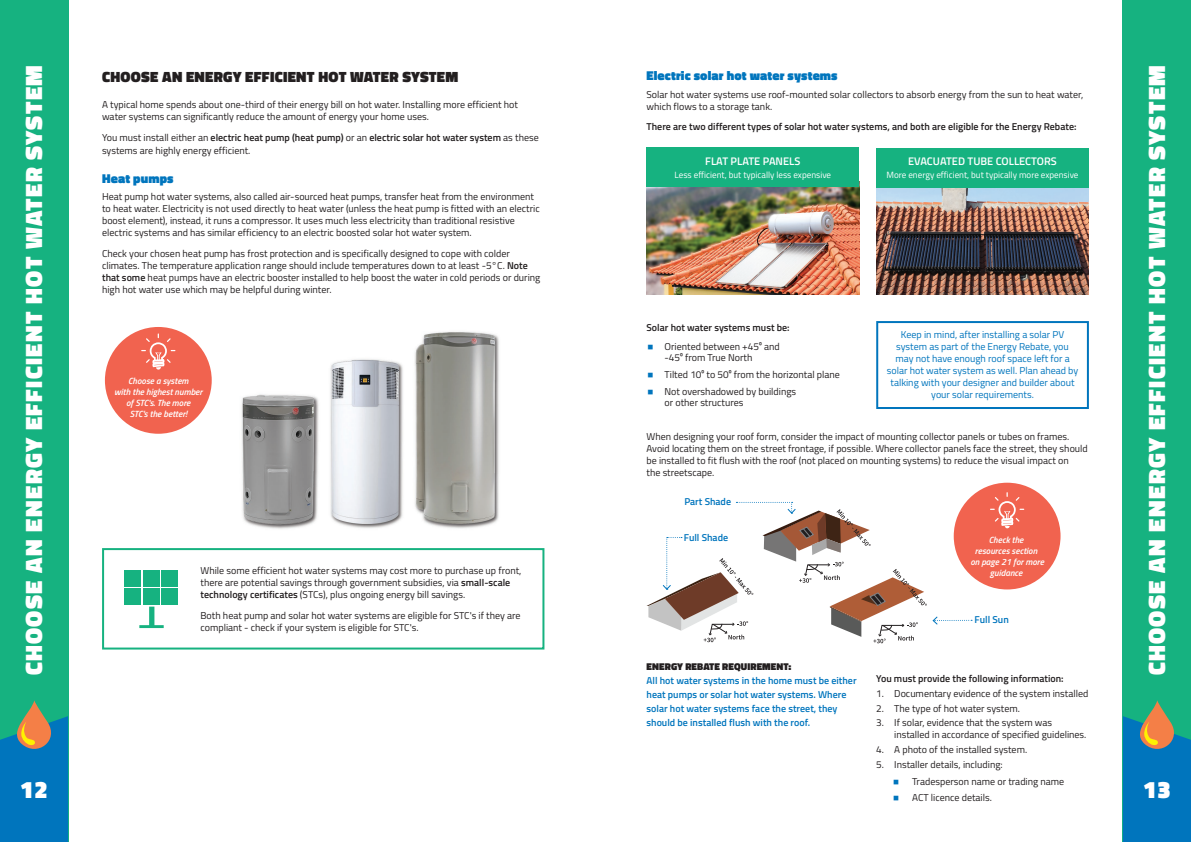
<style>
.page{position:relative;width:1191px;height:842px;background:#fff}
.page>*{position:absolute;margin:0;border:0;box-sizing:border-box;transform-origin:0 0}
.t1{font:900 24px "Titillium Web";letter-spacing:.06em;color:#fff}
.t2{font:900 15px "Titillium Web";letter-spacing:.02em;color:#231f20}
.t3{font:900 13px "Titillium Web";letter-spacing:.01em;color:#0075bd}
.t4{font:600 11px "Titillium Web";color:#fff}
.t5{font:10px/12px "Titillium Web";color:#231f20}
.t6{font:10px/12px "Titillium Web";color:#0075bd;text-align:center}
.t7{font:600 10px/14px "Titillium Web";color:#0075bd}
.t8{font:600 10px "Titillium Web";color:#231f20}
.t9{font:900 10px "Titillium Web";letter-spacing:.01em;color:#231f20}
.t10{font:italic 600 9px/11px "Titillium Web";color:#fff;text-align:center}
.t11{font:9px "Titillium Web";color:#fff}
.s1{font-weight:600}
</style>
<div class="page">
<div style="left:1123px;top:0;width:68px;height:842px;background:#16b280"></div>
<div style="left:0;top:0;width:68px;height:842px;background:#16b280"></div>
<div style="left:876px;top:321px;width:213px;height:88px;border:2px solid #0075bd"></div>
<img style="left:646px;top:187px;width:213px;height:107px">
<div style="left:646px;top:148px;width:213px;height:39px;background:#16b280"></div>
<img style="left:876px;top:187px;width:213px;height:107px">
<div style="left:876px;top:148px;width:213px;height:39px;background:#16b280"></div>
<div style="left:953px;top:483px;width:107px;height:106px;background:#f1634f;border-radius:50%"></div>
<svg style="left:990px;top:492px;width:34px;height:36px"></svg>
<svg style="left:646px;top:502px;width:326px;height:141px"></svg>
<svg style="left:1123px;top:700px;width:68px;height:142px;background:#1d80a6"></svg>
<svg style="left:0;top:700px;width:68px;height:142px;background:#1d80a6"></svg>
<div style="left:102px;top:548px;width:442px;height:101px;border:2px solid #16b280"></div>
<div style="left:124px;top:570px;width:17px;height:16px;background:#16b280"></div>
<div style="left:142px;top:570px;width:17px;height:16px;background:#16b280"></div>
<div style="left:161px;top:570px;width:17px;height:16px;background:#16b280"></div>
<div style="left:124px;top:588px;width:17px;height:17px;background:#16b280"></div>
<div style="left:142px;top:588px;width:17px;height:17px;background:#16b280"></div>
<div style="left:161px;top:588px;width:17px;height:17px;background:#16b280"></div>
<svg style="left:139px;top:607px;width:25px;height:21px"></svg>
<img style="left:241px;top:331px;width:258px;height:198px">
<div style="left:105px;top:327px;width:107px;height:107px;background:#f1634f;border-radius:50%"></div>
<svg style="left:141px;top:333px;width:34px;height:37px"></svg>
<h1 class="t1" style="left:16px;top:675px;width:612px;rotate:-90deg">CHOOSE AN ENERGY EFFICIENT HOT WATER SYSTEM</h1>
<h1 class="t1" style="left:1139px;top:675px;width:612px;rotate:-90deg">CHOOSE AN ENERGY EFFICIENT HOT WATER SYSTEM</h1>
<h3 class="t3" style="left:646px;top:66px;width:193px">Electric solar hot water systems</h3>
<p class="t5" style="left:646px;top:88px;width:438px">Solar hot water systems use roof-mounted solar collectors to absorb energy from the sun to heat water, which flows to a storage tank.</p>
<p class="t8" style="left:646px;top:119px;width:431px">There are two different types of solar hot water systems, and both are eligible for the Energy Rebate:</p>
<h2 class="t2" style="left:102px;top:65px;width:358px">CHOOSE AN ENERGY EFFICIENT HOT WATER SYSTEM</h2>
<p class="t5" style="left:102px;top:98px;width:417px">A typical home spends about one-third of their energy bill on hot water. Installing more efficient hot water systems can significantly reduce the amount of energy your home uses.</p>
<p class="t5" style="left:102px;top:131px;width:438px;line-height:13px">You must install either an <span class="s1">electric heat pump (heat pump)</span> or an <span class="s1">electric solar hot water system</span> as these systems are highly energy efficient.</p>
<h3 class="t3" style="left:102px;top:168px;width:73px">Heat pumps</h3>
<p class="t5" style="left:102px;top:190px;width:439px">Heat pump hot water systems, also called air-sourced heat pumps, transfer heat from the environment to heat water. Electricity is not used directly to heat water (unless the heat pump is fitted with an electric boost element), instead, it runs a compressor. It uses much less electricity than traditional resistive electric systems and has similar efficiency to an electric boosted solar hot water system.</p>
<p class="t5" style="left:102px;top:247px;width:440px">Check your chosen heat pump has frost protection and is specifically designed to cope with colder climates. The temperature application range should include temperatures down to at least -5°C. <span class="s1">Note that some</span> heat pumps have an electric booster installed to help boost the water in cold periods or during high hot water use which may be helpful during winter.</p>
<p class="t4" style="left:705px;top:153px;width:97px">FLAT PLATE PANELS</p>
<p class="t11" style="left:674px;top:168px;width:158px">Less efficient, but typically less expensive</p>
<p class="t4" style="left:908px;top:153px;width:150px">EVACUATED TUBE COLLECTORS</p>
<p class="t11" style="left:886px;top:168px;width:193px">More energy efficient, but typically more expensive</p>
<p class="t8" style="left:646px;top:320px;width:145px">Solar hot water systems must be:</p>
<p class="t5" style="left:664px;top:341px;width:117px;line-height:11px">Oriented between +45⁰ and -45⁰ from True North</p>
<p class="t5" style="left:664px;top:366px;width:177px;line-height:16.7px">Tilted 10⁰ to 50⁰ from the horizontal plane<br>Not overshadowed by buildings</p>
<p class="t5" style="left:664px;top:396px;width:80px">or other structures</p>
<p class="t5" style="left:646px;top:430px;width:443px">When designing your roof form, consider the impact of mounting collector panels or tubes on frames.<br>Avoid locating them on the street frontage, if possible. Where collector panels face the street, they should be installed to fit flush with the roof (not placed on mounting systems) to reduce the visual impact on<br>the streetscape.</p>
<p class="t6" style="left:887px;top:328px;width:193px">Keep in mind, after installing a solar PV system as part of the Energy Rebate, you may not have enough roof space left for a solar hot water system as well. Plan ahead by talking with your designer and builder about your solar requirements.</p>
<p class="t10" style="left:114px;top:375px;width:90px">Choose a system<br>with the highest number of STC's. The more<br>STC's the better!</p>
<p class="t7" style="left:684px;top:494px;width:48px">Part Shade</p>
<p class="t7" style="left:684px;top:530px;width:46px">Full Shade</p>
<p class="t10" style="left:970px;top:533px;width:75px">Check the<br>resources section on page 21 for more guidance</p>
<p class="t5" style="left:200px;top:564px;width:322px">While some efficient hot water systems may cost more to purchase up front, there are potential savings through government subsidies, via <span class="s1">small-scale technology certificates</span> (STCs), plus ongoing energy bill savings.</p>
<p class="t5" style="left:200px;top:608px;width:322px">Both heat pump and solar hot water systems are eligible for STC's if they are compliant - check if your system is eligible for STC's.</p>
<p class="t7" style="left:974px;top:612px;width:36px">Full Sun</p>
<p class="t9" style="left:646px;top:659px;width:146px">ENERGY REBATE REQUIREMENT:</p>
<p class="t7" style="left:646px;top:673px;width:212px">All hot water systems in the home must be either heat pumps or solar hot water systems. Where solar hot water systems face the street, they should be installed flush with the roof.</p>
<p class="t8" style="left:876px;top:671px;width:189px">You must provide the following information:</p>
<p class="t5" style="left:876px;top:687px;width:214px">1. Documentary evidence of the system installed</p>
<p class="t5" style="left:876px;top:701px;width:145px">2. The type of hot water system.</p>
<p class="t5" style="left:894px;top:716px;width:194px;text-indent:-18px">3. If solar, evidence that the system was installed in accordance of specified guidelines.</p>
<p class="t5" style="left:876px;top:743px;width:152px">4. A photo of the installed system.</p>
<p class="t5" style="left:912px;top:756px;width:154px;line-height:16.7px;text-indent:-36px">5. Installer details, including:<br>Tradesperson name or trading name<br>ACT licence details.</p>
<h1 class="t1" style="left:20px;top:772px;width:29px">12</h1>
<h1 class="t1" style="left:1143px;top:772px;width:29px">13</h1>
</div>
